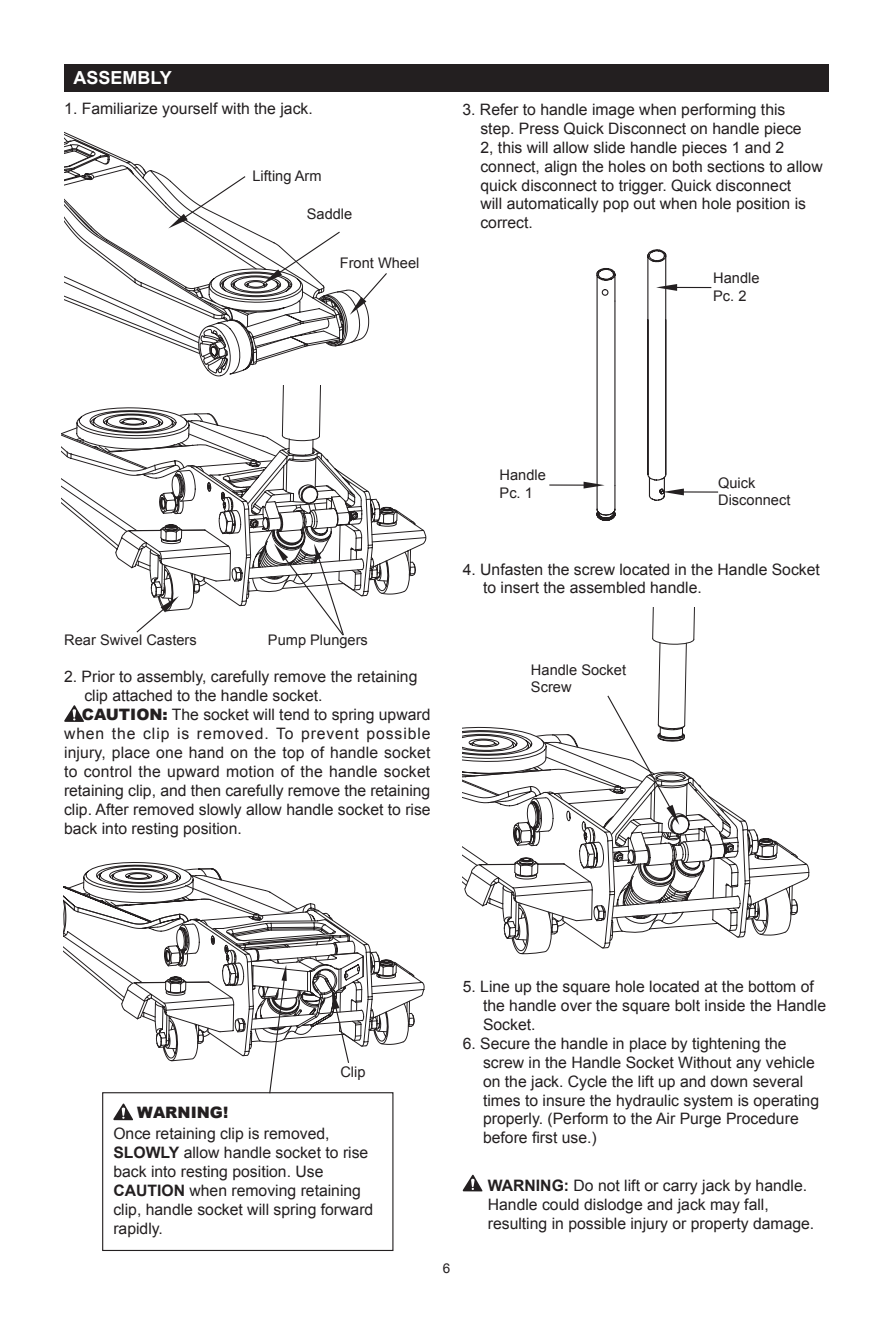
<style>
.page{position:relative;width:893px;height:1340px;background:#fff}
.page>*{position:absolute;margin:0;border:0;box-sizing:border-box;transform-origin:0 0}
.t1{font:700 18px "Arial";color:#fff}
.t2{font:15.75px/18.9px "Arial";color:#231f20}
.t3{font:15.75px "Arial";letter-spacing:.055em;color:#231f20}
.t4{font:900 15.75px "Arial";color:#231f20}
.t5{font:14.62px/17.6px "Arial";color:#231f20}
.t6{font:13.5px "Arial";color:#231f20}
.s1{font-weight:900}
.s2{font-weight:700}
</style>
<div class="page">
<svg style="left:503px;top:608px;width:295px;height:333px"></svg>
<div style="left:64px;top:64px;width:765px;height:27px;background:#231f20"></div>
<svg style="left:370px;top:273px;width:17px;height:20px"></svg>
<svg style="left:136px;top:612px;width:30px;height:21px"></svg>
<svg style="left:325px;top:612px;width:19px;height:24px"></svg>
<svg style="left:113px;top:1103px;width:20px;height:17px"></svg>
<svg style="left:64px;top:705px;width:20px;height:17px"></svg>
<div style="left:102px;top:1092px;width:291px;height:158px;border:1px solid #231f20"></div>
<hr style="left:549px;top:484px;width:41px;height:1px;background:#231f20">
<hr style="left:671px;top:287px;width:40px;height:1px;background:#231f20">
<hr style="left:678px;top:491px;width:40px;height:1px;background:#231f20">
<svg style="left:462px;top:694px;width:232px;height:223px"></svg>
<svg style="left:463px;top:1174px;width:20px;height:17px"></svg>
<svg style="left:584px;top:249px;width:100px;height:272px"></svg>
<svg style="left:268px;top:1063px;width:19px;height:31px"></svg>
<svg style="left:64px;top:131px;width:306px;height:246px"></svg>
<svg style="left:64px;top:152px;width:279px;height:222px"></svg>
<svg style="left:61px;top:385px;width:355px;height:213px"></svg>
<svg style="left:155px;top:951px;width:260px;height:97px"></svg>
<svg style="left:64px;top:868px;width:309px;height:163px"></svg>
<svg style="left:64px;top:862px;width:130px;height:63px"></svg>
<p class="t1" style="left:73px;top:66px;width:100px">ASSEMBLY</p>
<p class="t2" style="left:64px;top:99px;width:250px">1. Familiarize yourself with the jack.</p>
<p class="t5" style="left:252px;top:167px;width:71px">Lifting Arm</p>
<p class="t5" style="left:307px;top:205px;width:47px">Saddle</p>
<p class="t5" style="left:340px;top:254px;width:81px">Front Wheel</p>
<p class="t2" style="left:480px;top:100px;width:344px;text-indent:-18px">3. Refer to handle image when performing this step. Press Quick Disconnect on handle piece<br>2, this will allow slide handle pieces 1 and 2 connect, align the holes on both sections to allow quick disconnect to trigger. Quick disconnect<br>will automatically pop out when hole position is correct.</p>
<p class="t5" style="left:713px;top:269px;width:48px">Handle<br>Pc. 2</p>
<p class="t5" style="left:64px;top:631px;width:134px">Rear Swivel Casters</p>
<p class="t5" style="left:268px;top:631px;width:101px">Pump Plungers</p>
<p class="t2" style="left:64px;top:667px;width:355px">2. Prior to assembly, carefully remove the retaining</p>
<p class="t2" style="left:84px;top:686px;width:240px">clip attached to the handle socket.</p>
<p class="t2" style="left:82px;top:705px;width:350px"><span class="s1">CAUTION:</span> The socket will tend to spring upward</p>
<p class="t3" style="left:64px;top:723px;width:368px">when the clip is removed. To prevent possible</p>
<p class="t2" style="left:64px;top:743px;width:368px">injury, place one hand on the top of handle socket</p>
<p class="t2" style="left:64px;top:762px;width:368px">to control the upward motion of the handle socket</p>
<p class="t2" style="left:64px;top:781px;width:368px">retaining clip, and then carefully remove the retaining</p>
<p class="t2" style="left:64px;top:799px;width:368px">clip. After removed slowly allow handle socket to rise</p>
<p class="t2" style="left:64px;top:818px;width:179px">back into resting position.</p>
<p class="t5" style="left:500px;top:466px;width:48px">Handle<br>Pc. 1</p>
<p class="t5" style="left:718px;top:474px;width:74px">Quick<br>Disconnect</p>
<p class="t2" style="left:483px;top:559px;width:338px;text-indent:-20px">4. Unfasten the screw located in the Handle Socket to insert the assembled handle.</p>
<p class="t5" style="left:531px;top:661px;width:97px">Handle Socket<br>Screw</p>
<p class="t4" style="left:137px;top:1100px;width:92px">WARNING!</p>
<p class="t5" style="left:340px;top:1062px;width:27px">Clip</p>
<p class="t2" style="left:113px;top:1124px;width:261px">Once retaining clip is removed,<br><span class="s2">SLOWLY</span> allow handle socket to rise back into resting position. Use<br><span class="s2">CAUTION</span> when removing retaining clip, handle socket will spring forward rapidly.</p>
<p class="t6" style="left:443px;top:1259px;width:9px">6</p>
<p class="t2" style="left:483px;top:977px;width:345px;text-indent:-20px">5. Line up the square hole located at the bottom of the handle over the square bolt inside the Handle<br>Socket.</p>
<p class="t2" style="left:483px;top:1033px;width:338px;text-indent:-20px">6. Secure the handle in place by tightening the screw in the Handle Socket Without any vehicle on the jack. Cycle the lift up and down several times to insure the hydraulic system is operating properly. (Perform to the Air Purge Procedure before first use.)</p>
<p class="t2" style="left:488px;top:1176px;width:328px"><span class="s2">WARNING:</span> Do not lift or carry jack by handle.<br>Handle could dislodge and jack may fall, resulting in possible injury or property damage.</p>
</div>
